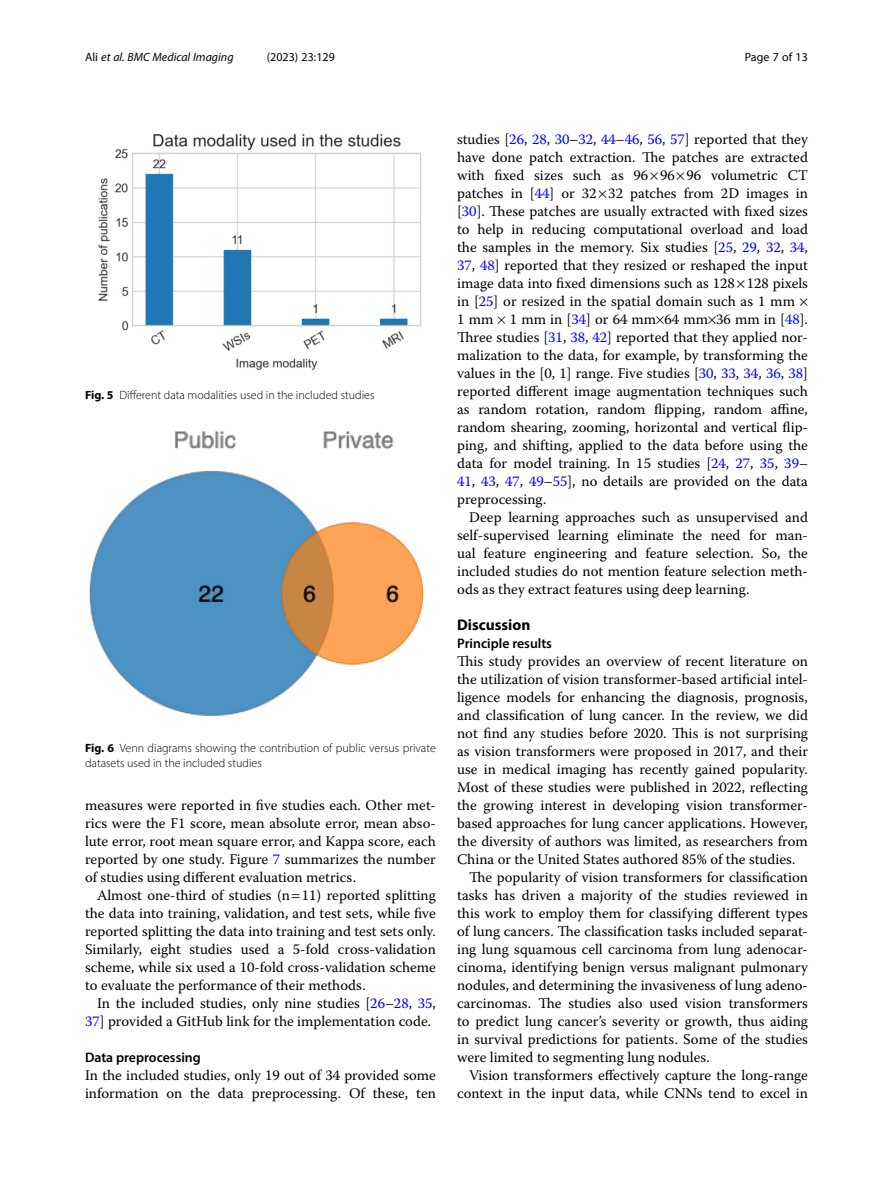
<style>
.page{position:relative;width:893px;height:1191px;background:#fff}
.page>*{position:absolute;margin:0;border:0;box-sizing:border-box;transform-origin:0 0}
.Head_1{font:700 15.45px "Myriad Pro";color:#000}
.Body_Text{font:14.7px/18px "Warnock Pro";color:#000;text-align:justify}
.Body_Text_Indent{font:14.7px/18px "Warnock Pro";color:#000;text-align:justify}
.Head_2{font:600 13.8px "Myriad Pro";color:#000}
.Head_2_After_1{font:600 13.8px "Myriad Pro";color:#000}
.Figure_Caption{font:300 12px/15px "Myriad Pro";color:#000}
.t1{font:italic 12px "Myriad Pro";color:#000}
.t2{font:12px "Myriad Pro";color:#000}
.s1{font-style:normal}
.s2{font-weight:700}
.s3{color:#00f}
</style>
<div class="page">
<img style="left:89px;top:431px;width:335px;height:285px">
<img style="left:98px;top:133px;width:324px;height:238px">
<p class="t1" style="left:85px;top:50px;width:150px"><span class="s1">Ali</span> et al. BMC Medical Imaging</p>
<p class="t2" style="left:267px;top:50px;width:70px">(2023) 23:129</p>
<p class="t2" style="left:745px;top:50px;width:65px">Page 7 of 13</p>
<p class="Figure_Caption" style="left:85px;top:388px;width:291px"><span class="s2">Fig. 5</span> Different data modalities used in the included studies</p>
<p class="Figure_Caption" style="left:85px;top:740px;width:352px"><span class="s2">Fig. 6</span> Venn diagrams showing the contribution of public versus private datasets used in the included studies</p>
<p class="Body_Text" style="left:85px;top:796px;width:352px">measures were reported in five studies each. Other met&shy;rics were the F1 score, mean absolute error, mean abso&shy;lute error, root mean square error, and Kappa score, each reported by one study. Figure <span class="s3">7</span> summarizes the number of studies using different evaluation metrics.</p>
<p class="Body_Text_Indent" style="left:85px;top:886px;width:352px;text-indent:12px">Almost one-third of studies (n 11) reported splitting the data into training, validation, and test sets, while five reported splitting the data into training and test sets only.<br>Similarly, eight studies used a 5-fold cross-validation scheme, while six used a 10-fold cross-validation scheme to evaluate the performance of their methods.</p>
<p class="Body_Text_Indent" style="left:85px;top:994px;width:352px;text-indent:12px">In the included studies, only nine studies [<span class="s3">26</span>–<span class="s3">28</span>, <span class="s3">35</span>,<br><span class="s3">37</span>] provided a GitHub link for the implementation code.</p>
<p class="Head_2" style="left:85px;top:1049px;width:117px">Data preprocessing</p>
<p class="Body_Text" style="left:85px;top:1066px;width:352px">In the included studies, only 19 out of 34 provided some information on the data preprocessing. Of these, ten</p>
<p class="Body_Text" style="left:457px;top:130px;width:352px;text-align:left">studies [<span class="s3">26</span>, <span class="s3">28</span>, <span class="s3">30</span>–<span class="s3">32</span>, <span class="s3">44</span>–<span class="s3">46</span>, <span class="s3">56</span>, <span class="s3">57</span>] reported that they have done patch extraction. The patches are extracted with fixed sizes such as 96 96 96 volumetric CT patches in [<span class="s3">44</span>] or 32 32 patches from 2D images in [<span class="s3">30</span>]. These patches are usually extracted with fixed sizes to help in reducing computational overload and load the samples in the memory. Six studies [<span class="s3">25</span>, <span class="s3">29</span>, <span class="s3">32</span>, <span class="s3">34</span>, <span class="s3">37</span>, <span class="s3">48</span>] reported that they resized or reshaped the input image data into fixed dimensions such as 128 128 pixels in [<span class="s3">25</span>] or resized in the spatial domain such as 1 mm<br>1 mm 1 mm in [<span class="s3">34</span>] or 64 mm 64 mm 36 mm in [<span class="s3">48</span>].<br>Three studies [<span class="s3">31</span>, <span class="s3">38</span>, <span class="s3">42</span>] reported that they applied nor&shy;malization to the data, for example, by transforming the values in the [0, 1] range. Five studies [<span class="s3">30</span>, <span class="s3">33</span>, <span class="s3">34</span>, <span class="s3">36</span>, <span class="s3">38</span>] reported different image augmentation techniques such as random rotation, random flipping, random affine, random shearing, zooming, horizontal and vertical flip&shy;ping, and shifting, applied to the data before using the data for model training. In 15 studies [<span class="s3">24</span>, <span class="s3">27</span>, <span class="s3">35</span>, <span class="s3">39</span>– <span class="s3">41</span>, <span class="s3">43</span>, <span class="s3">47</span>, <span class="s3">49</span>–<span class="s3">55</span>], no details are provided on the data preprocessing.</p>
<p class="Body_Text_Indent" style="left:457px;top:508px;width:352px;text-indent:12px">Deep learning approaches such as unsupervised and self-supervised learning eliminate the need for man&shy;ual feature engineering and feature selection. So, the included studies do not mention feature selection meth&shy;ods as they extract features using deep learning.</p>
<p class="Head_1" style="left:457px;top:615px;width:75px">Discussion</p>
<p class="Head_2_After_1" style="left:457px;top:635px;width:96px">Principle results</p>
<p class="Body_Text" style="left:457px;top:652px;width:352px">This study provides an overview of recent literature on the utilization of vision transformer-based artificial intel&shy;ligence models for enhancing the diagnosis, prognosis, and classification of lung cancer. In the review, we did not find any studies before 2020. This is not surprising as vision transformers were proposed in 2017, and their use in medical imaging has recently gained popularity.<br>Most of these studies were published in 2022, reflecting the growing interest in developing vision transformer&shy;based approaches for lung cancer applications. However, the diversity of authors was limited, as researchers from China or the United States authored 85% of the studies.</p>
<p class="Body_Text_Indent" style="left:457px;top:868px;width:352px;text-indent:12px">The popularity of vision transformers for classification tasks has driven a majority of the studies reviewed in this work to employ them for classifying different types of lung cancers. The classification tasks included separat&shy;ing lung squamous cell carcinoma from lung adenocar&shy;cinoma, identifying benign versus malignant pulmonary nodules, and determining the invasiveness of lung adeno&shy;carcinomas. The studies also used vision transformers to predict lung cancer’s severity or growth, thus aiding in survival predictions for patients. Some of the studies were limited to segmenting lung nodules.</p>
<p class="Body_Text_Indent" style="left:457px;top:1066px;width:352px;text-align:right">Vision transformers effectively capture the long-range context in the input data, while CNNs tend to excel in</p>
</div>
